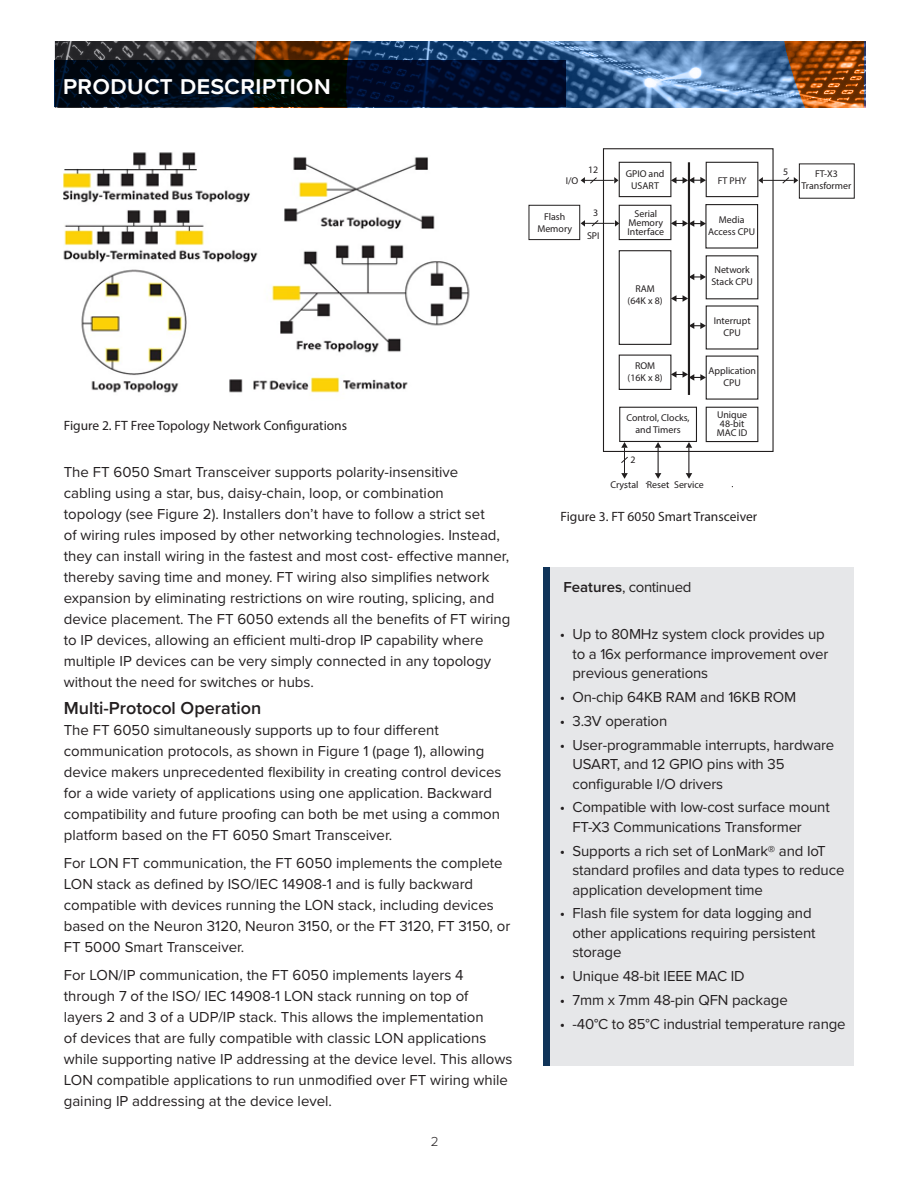
<style>
.page{position:relative;width:918px;height:1188px;background:#fff}
.page>*{position:absolute;margin:0;border:0;box-sizing:border-box;transform-origin:0 0}
.Heading_2{font:600 27px "Proxima Nova";color:#fff}
.Body_Copy{font:600 18px "Proxima Nova";color:#231f20}
.Body_Copy-2{font:15px/21px "Proxima Nova";color:#231f20}
.Body_Copy-3{font:15px "Proxima Nova";letter-spacing:-.025em;color:#231f20}
.t1{font:13.5px "Myriad Pro";color:#231f20}
.t2{font:300 13.5px "Proxima Nova";color:#231f20}
.t3{font:9.9px/11.9px "Myriad Pro";color:#231f20;text-align:center}
.s1{font-weight:600}
</style>
<div class="page">
<svg style="left:54px;top:41px;width:142px;height:67px;background:#404043"></svg>
<svg style="left:196px;top:41px;width:150px;height:67px;background:#61381c"></svg>
<svg style="left:346px;top:41px;width:518px;height:67px;background:#5a6c86"></svg>
<svg style="left:54px;top:60px;width:512px;height:47px;background:#000b1d"></svg>
<img style="left:64px;top:152px;width:406px;height:241px">
<hr style="left:64px;top:169px;width:133px;height:1px;background:#000">
<div style="left:543px;top:567px;width:311px;height:499px;background:#e6e7e9"></div>
<div style="left:543px;top:567px;width:6px;height:499px;background:#103459"></div>
<div style="left:619px;top:407px;width:78px;height:35px;border:1px solid #211e1e"></div>
<hr style="left:688px;top:162px;width:2px;height:233px;background:#211e1e">
<div style="left:603px;top:148px;width:171px;height:304px;border:1px solid #211e1e"></div>
<div style="left:705px;top:204px;width:58px;height:46px;background:linear-gradient(to bottom,#fff,#fff)"></div>
<img style="left:622px;top:407px;width:75px;height:35px">
<div style="left:619px;top:162px;width:52px;height:35px;border:1px solid #211e1e"></div>
<img style="left:620px;top:163px;width:50px;height:33px">
<div style="left:706px;top:162px;width:52px;height:35px;border:1px solid #211e1e"></div>
<img style="left:707px;top:163px;width:50px;height:33px">
<div style="left:619px;top:205px;width:52px;height:35px;border:1px solid #211e1e"></div>
<img style="left:620px;top:206px;width:50px;height:33px">
<div style="left:705px;top:204px;width:53px;height:45px;border:1px solid #211e1e"></div>
<img style="left:707px;top:205px;width:50px;height:43px">
<div style="left:619px;top:250px;width:52px;height:95px;border:1px solid #211e1e"></div>
<img style="left:620px;top:251px;width:50px;height:93px">
<div style="left:706px;top:255px;width:52px;height:44px;border:1px solid #211e1e"></div>
<img style="left:707px;top:256px;width:50px;height:42px">
<div style="left:706px;top:305px;width:52px;height:45px;border:1px solid #211e1e"></div>
<img style="left:707px;top:307px;width:50px;height:41px">
<div style="left:619px;top:355px;width:52px;height:35px;border:1px solid #211e1e"></div>
<img style="left:620px;top:356px;width:50px;height:33px">
<div style="left:706px;top:356px;width:52px;height:44px;border:1px solid #211e1e"></div>
<img style="left:707px;top:357px;width:50px;height:42px">
<div style="left:706px;top:407px;width:52px;height:35px;border:1px solid #211e1e"></div>
<img style="left:707px;top:408px;width:50px;height:33px">
<div style="left:529px;top:205px;width:51px;height:35px;border:1px solid #211e1e"></div>
<img style="left:528px;top:206px;width:40px;height:33px">
<svg style="left:581px;top:219px;width:38px;height:8px"></svg>
<svg style="left:581px;top:176px;width:38px;height:9px"></svg>
<svg style="left:671px;top:177px;width:35px;height:204px"></svg>
<div style="left:799px;top:163px;width:56px;height:36px;border:1px solid #211e1e"></div>
<svg style="left:758px;top:176px;width:40px;height:9px"></svg>
<svg style="left:620px;top:442px;width:9px;height:37px"></svg>
<svg style="left:655px;top:442px;width:6px;height:37px"></svg>
<svg style="left:686px;top:442px;width:6px;height:37px"></svg>
<p class="Heading_2" style="left:63px;top:65px;width:270px">product description</p>
<p class="t1" style="left:64px;top:417px;width:285px">Figure 2. FT Free Topology Network Configurations</p>
<p class="Body_Copy-2" style="left:64px;top:460px;width:448px">The FT 6050 Smart Transceiver supports polarity-insensitive<br>cabling using a star, bus, daisy-chain, loop, or combination<br>topology (see Figure 2). Installers don’t have to follow a strict set<br>of wiring rules imposed by other networking technologies. Instead, they can install wiring in the fastest and most cost- effective manner, thereby saving time and money. FT wiring also simplifies network expansion by eliminating restrictions on wire routing, splicing, and device placement. The FT 6050 extends all the benefits of FT wiring to IP devices, allowing an efficient multi-drop IP capability where multiple IP devices can be very simply connected in any topology without the need for switches or hubs.</p>
<p class="Body_Copy" style="left:64px;top:695px;width:199px">Multi-Protocol Operation</p>
<p class="Body_Copy-2" style="left:64px;top:719px;width:439px">The FT 6050 simultaneously supports up to four different communication protocols, as shown in Figure 1 (page 1), allowing device makers unprecedented flexibility in creating control devices for a wide variety of applications using one application. Backward compatibility and future proofing can both be met using a common platform based on the FT 6050 Smart Transceiver.</p>
<p class="Body_Copy-2" style="left:64px;top:852px;width:448px">For LON FT communication, the FT 6050 implements the complete LON stack as defined by ISO/IEC 14908-1 and is fully backward compatible with devices running the LON stack, including devices based on the Neuron 3120, Neuron 3150, or the FT 3120, FT 3150, or FT 5000 Smart Transceiver.</p>
<p class="Body_Copy-2" style="left:64px;top:964px;width:450px">For LON/IP communication, the FT 6050 implements layers 4 through 7 of the ISO/ IEC 14908-1 LON stack running on top of<br>layers 2 and 3 of a UDP/IP stack. This allows the implementation<br>of devices that are fully compatible with classic LON applications while supporting native IP addressing at the device level. This allows LON compatible applications to run unmodified over FT wiring while gaining IP addressing at the device level.</p>
<p class="t2" style="left:431px;top:1131px;width:9px">2</p>
<p class="t3" style="left:566px;top:174px;width:14px">I/O</p>
<p class="t3" style="left:588px;top:164px;width:12px">12</p>
<p class="t3" style="left:537px;top:210px;width:36px">Flash<br>Memory</p>
<p class="t3" style="left:593px;top:207px;width:7px">3</p>
<p class="t3" style="left:587px;top:229px;width:14px">SPI</p>
<p class="t3" style="left:626px;top:168px;width:40px">GPIO and<br>USART</p>
<p class="t3" style="left:628px;top:209px;width:38px;line-height:9.1px">Serial<br>Memory<br>Interface</p>
<p class="t3" style="left:628px;top:282px;width:37px">RAM (64K x 8)</p>
<p class="t3" style="left:628px;top:359px;width:37px">ROM (16K x 8)</p>
<p class="t3" style="left:626px;top:411px;width:65px">Control, Clocks, and Timers</p>
<p class="t3" style="left:783px;top:166px;width:7px">5</p>
<p class="t3" style="left:718px;top:175px;width:30px">FT PHY</p>
<p class="t3" style="left:802px;top:168px;width:51px">FT-X3<br>Transformer</p>
<p class="t3" style="left:708px;top:214px;width:49px">Media<br>Access CPU</p>
<p class="t3" style="left:711px;top:264px;width:43px">Network<br>Stack CPU</p>
<p class="t3" style="left:714px;top:315px;width:38px">Interrupt<br>CPU</p>
<p class="t3" style="left:708px;top:364px;width:49px">Application<br>CPU</p>
<p class="t3" style="left:717px;top:410px;width:32px;line-height:9.1px">Unique<br>48-bit<br>MAC ID</p>
<p class="t3" style="left:631px;top:453px;width:7px">2</p>
<p class="t3" style="left:610px;top:478px;width:95px">Crystal Reset Service</p>
<p class="t1" style="left:560px;top:509px;width:198px">Figure 3. FT 6050 Smart Transceiver</p>
<p class="Body_Copy-3" style="left:563px;top:576px;width:129px"><span class="s1">Features</span>, continued</p>
<p class="Body_Copy-2" style="left:572px;top:624px;width:257px;line-height:19.5px;text-indent:-13px">• Up to 80MHz system clock provides up to a 16x performance improvement over previous generations</p>
<p class="Body_Copy-2" style="left:560px;top:686px;width:238px">• On-chip 64KB RAM and 16KB ROM</p>
<p class="Body_Copy-2" style="left:560px;top:710px;width:109px">• 3.3V operation</p>
<p class="Body_Copy-2" style="left:572px;top:734px;width:263px;line-height:19.5px;text-indent:-13px">• User-programmable interrupts, hardware<br>USART, and 12 GPIO pins with 35 configurable I/O drivers</p>
<p class="Body_Copy-2" style="left:572px;top:797px;width:259px;line-height:19.5px;text-indent:-13px">• Compatible with low-cost surface mount<br>FT-X3 Communications Transformer</p>
<p class="Body_Copy-2" style="left:572px;top:840px;width:274px;line-height:19.5px;text-indent:-13px">• Supports a rich set of LonMark® and IoT standard profiles and data types to reduce application development time</p>
<p class="Body_Copy-2" style="left:572px;top:903px;width:245px;line-height:19.5px;text-indent:-13px">• Flash file system for data logging and other applications requiring persistent storage</p>
<p class="Body_Copy-2" style="left:560px;top:965px;width:186px">• Unique 48-bit IEEE MAC ID</p>
<p class="Body_Copy-2" style="left:560px;top:989px;width:230px">• 7mm x 7mm 48-pin QFN package</p>
<p class="Body_Copy-2" style="left:560px;top:1012px;width:288px">• -40°C to 85°C industrial temperature range</p>
</div>
